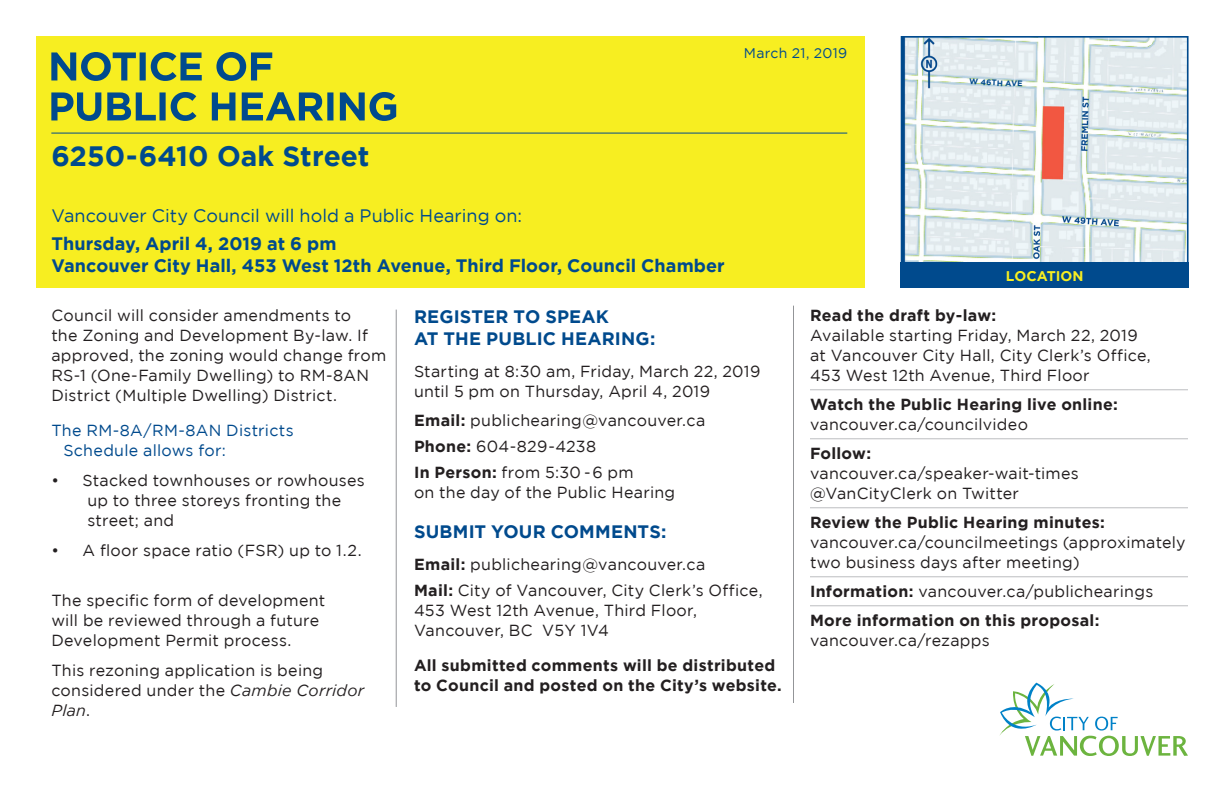
<style>
.page{position:relative;width:1224px;height:792px;background:#fff}
.page>*{position:absolute;margin:0;border:0;box-sizing:border-box;transform-origin:0 0}
.main_address{font:700 28px "Gotham";color:#004a8d}
.date_and_location{font:700 18px/22px "Gotham";letter-spacing:.005em;color:#004a8d}
.H2-space{font:700 18px/22px "Gotham";letter-spacing:.01em;color:#004a8d}
.under_address{font:18px "Gotham";color:#004a8d}
.smaller_body{font:16px/20px "Gotham";letter-spacing:.015em;color:#231f20}
.body_with_line_below{font:16px/20px "Gotham";letter-spacing:.015em;color:#231f20}
.bullets{font:16px/20px "Gotham";letter-spacing:.015em;color:#231f20}
.smaller_body_with_no{font:16px/20px "Gotham";letter-spacing:.015em;color:#231f20}
.bold_body{font:700 16px "Gotham";letter-spacing:.02em;color:#231f20}
.Body_Bold_with_Space{font:700 16px/20px "Gotham";letter-spacing:.02em;color:#231f20}
.bullets-2{font:16px/20px "Gotham";letter-spacing:.015em;color:#004a8d}
.date__small_at_top{font:14px "Gotham";letter-spacing:.025em;color:#004a8d}
.yellow_text_in_blue{font:700 14px "Gotham";letter-spacing:.005em;color:#f7ee21}
.t1{font:700 8px "Gotham";color:#004a8d}
.s1{font-style:italic}
.s2{font-weight:700}
</style>
<div class="page">
<div style="left:36px;top:36px;width:829px;height:251px;background:#f7ee21"></div>
<svg style="left:51px;top:92px;width:345px;height:29px"></svg>
<svg style="left:51px;top:52px;width:221px;height:29px"></svg>
<svg style="left:1000px;top:683px;width:188px;height:73px"></svg>
<hr style="left:810px;top:389px;width:378px;height:1px;background:#bcbdc0">
<hr style="left:810px;top:438px;width:378px;height:1px;background:#bcbdc0">
<hr style="left:810px;top:507px;width:378px;height:1px;background:#bcbdc0">
<hr style="left:810px;top:576px;width:378px;height:1px;background:#bcbdc0">
<hr style="left:810px;top:605px;width:378px;height:1px;background:#bcbdc0">
<hr style="left:51px;top:133px;width:796px;height:1px;background:#004a8d">
<hr style="left:396px;top:310px;width:1px;height:397px;background:#939598">
<hr style="left:793px;top:306px;width:1px;height:397px;background:#939598">
<img style="left:904px;top:39px;width:282px;height:224px">
<div style="left:901px;top:36px;width:288px;height:250px;border:2px solid #004a8d"></div>
<div style="left:901px;top:263px;width:288px;height:25px;background:#004a8d"></div>
<p class="main_address" style="left:51px;top:140px;width:320px">6250-6410 Oak Street</p>
<p class="date__small_at_top" style="left:744px;top:46px;width:105px">March 21, 2019</p>
<h2 class="t1" style="left:970px;top:77px;width:55px;rotate:3deg">W 46TH AVE</h2>
<p class="under_address" style="left:51px;top:205px;width:472px">Vancouver City Council will hold a Public Hearing on:</p>
<p class="date_and_location" style="left:51px;top:232px;width:675px">Thursday, April 4, 2019 at 6 pm<br>Vancouver City Hall, 453 West 12th Avenue, Third Floor, Council Chamber</p>
<p class="smaller_body" style="left:51px;top:305px;width:336px">Council will consider amendments to<br>the Zoning and Development By-law. If approved, the zoning would change from RS-1 (One-Family Dwelling) to RM-8AN District (Multiple Dwelling) District.</p>
<p class="bullets-2" style="left:63px;top:420px;width:232px;text-indent:-12px">The RM-8A/RM-8AN Districts<br>Schedule allows for:</p>
<p class="smaller_body" style="left:87px;top:470px;width:279px;text-indent:-36px">• Stacked townhouses or rowhouses up to three storeys fronting the street; and</p>
<p class="smaller_body" style="left:51px;top:540px;width:312px">• A floor space ratio (FSR) up to 1.2.</p>
<p class="bullets" style="left:51px;top:590px;width:276px">The specific form of development will be reviewed through a future<br>Development Permit process.</p>
<p class="bullets" style="left:51px;top:660px;width:314px">This rezoning application is being considered under the <span class="s1">Cambie Corridor<br>Plan</span>.</p>
<p class="H2-space" style="left:414px;top:305px;width:243px">REGISTER TO SPEAK<br>AT THE PUBLIC HEARING:</p>
<p class="smaller_body" style="left:414px;top:361px;width:348px">Starting at 8:30 am, Friday, March 22, 2019 until 5 pm on Thursday, April 4, 2019</p>
<p class="smaller_body" style="left:414px;top:410px;width:293px"><span class="s2">Email:</span> publichearing@vancouver.ca</p>
<p class="smaller_body" style="left:414px;top:436px;width:184px"><span class="s2">Phone:</span> 604-829-4238</p>
<p class="smaller_body" style="left:414px;top:462px;width:263px"><span class="s2">In Person:</span> from 5:30 - 6 pm<br>on the day of the Public Hearing</p>
<p class="H2-space" style="left:414px;top:520px;width:254px">SUBMIT YOUR COMMENTS:</p>
<p class="smaller_body" style="left:414px;top:554px;width:293px"><span class="s2">Email:</span> publichearing@vancouver.ca</p>
<p class="smaller_body_with_no" style="left:414px;top:580px;width:350px"><span class="s2">Mail:</span> City of Vancouver, City Clerk’s Office,</p>
<p class="smaller_body" style="left:414px;top:600px;width:285px">453 West 12th Avenue, Third Floor,<br>Vancouver, BC V5Y 1V4</p>
<p class="Body_Bold_with_Space" style="left:414px;top:655px;width:369px">All submitted comments will be distributed to Council and posted on the City’s website.</p>
<p class="yellow_text_in_blue" style="left:1006px;top:268px;width:79px">LOCATION</p>
<p class="bold_body" style="left:810px;top:306px;width:188px">Read the draft by-law:</p>
<p class="smaller_body_with_no" style="left:810px;top:325px;width:342px">Available starting Friday, March 22, 2019 at Vancouver City Hall, City Clerk’s Office,</p>
<p class="body_with_line_below" style="left:810px;top:365px;width:281px">453 West 12th Avenue, Third Floor</p>
<p class="bold_body" style="left:810px;top:395px;width:309px">Watch the Public Hearing live online:</p>
<p class="body_with_line_below" style="left:810px;top:414px;width:220px">vancouver.ca/councilvideo</p>
<p class="bold_body" style="left:810px;top:444px;width:63px">Follow:</p>
<p class="body_with_line_below" style="left:810px;top:463px;width:270px">vancouver.ca/speaker-wait-times @VanCityClerk on Twitter</p>
<p class="bold_body" style="left:810px;top:513px;width:296px">Review the Public Hearing minutes:</p>
<p class="body_with_line_below" style="left:810px;top:532px;width:377px">vancouver.ca/councilmeetings (approximately two business days after meeting)</p>
<p class="body_with_line_below" style="left:810px;top:581px;width:345px"><span class="s2">Information:</span> vancouver.ca/publichearings</p>
<p class="bold_body" style="left:810px;top:611px;width:291px">More information on this proposal:</p>
<p class="smaller_body_with_no" style="left:810px;top:630px;width:181px">vancouver.ca/rezapps</p>
</div>
